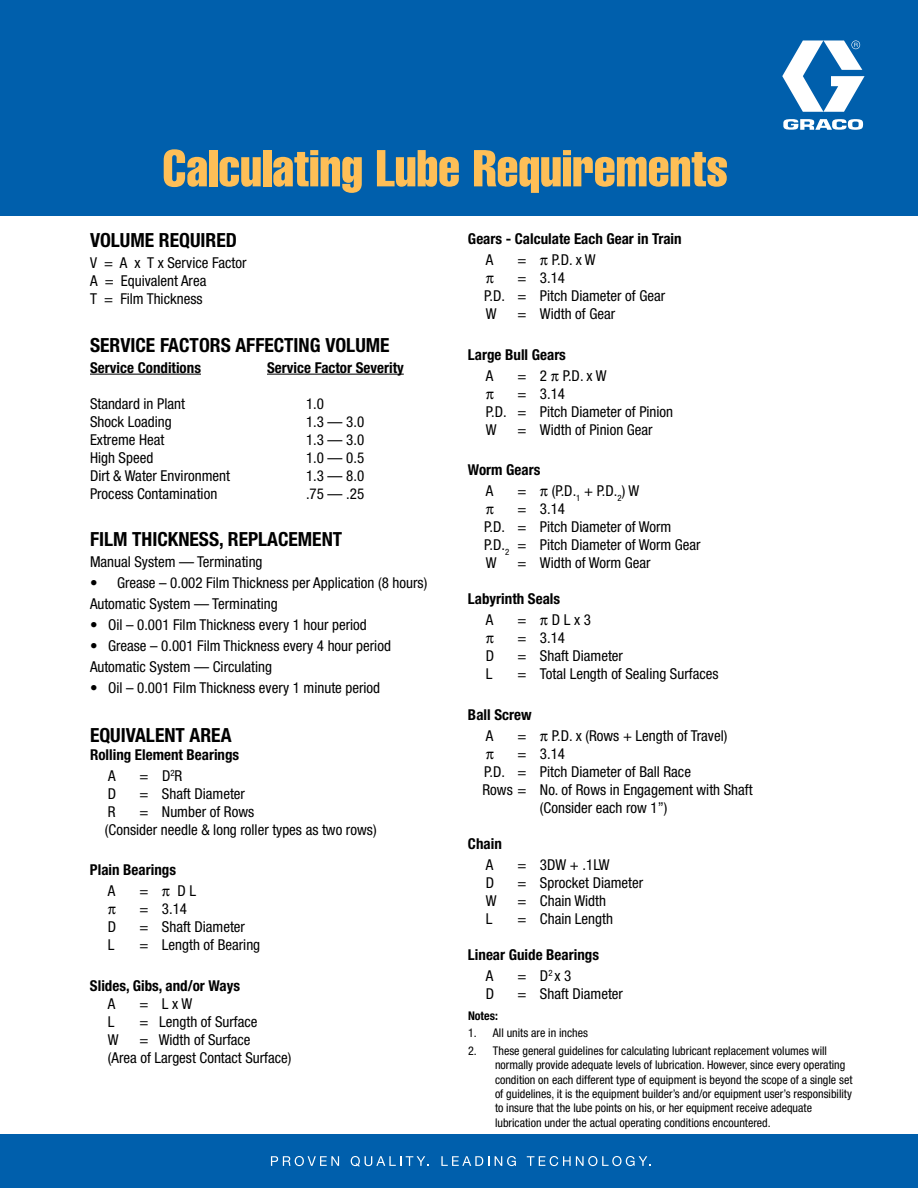
<style>
.page{position:relative;width:918px;height:1188px;background:#fff}
.page>*{position:absolute;margin:0;border:0;box-sizing:border-box;transform-origin:0 0}
.t1{font:51px "Helvetica LT Std Comp";color:#febf57}
.t2{font:700 condensed 19.5px "Helvetica Neue LT Std";color:#000}
.t3{font:condensed 15px/18px "Helvetica Neue LT Std";color:#000}
.t4{font:700 condensed 15px "Helvetica Neue LT Std";color:#000}
.t5{font:condensed 12px/14.4px "Helvetica Neue LT Std";color:#000}
.t6{font:700 condensed 12px "Helvetica Neue LT Std";color:#000}
</style>
<div class="page">
<hr style="left:90px;top:374px;width:111px;height:1px;background:#000">
<hr style="left:267px;top:374px;width:137px;height:1px;background:#000">
<div style="left:1px;top:1134px;width:917px;height:54px;background:#005fac"></div>
<svg style="left:271px;top:1156px;width:68px;height:10px"></svg>
<svg style="left:351px;top:1156px;width:78px;height:11px"></svg>
<svg style="left:441px;top:1156px;width:48px;height:10px"></svg>
<svg style="left:495px;top:1156px;width:21px;height:10px"></svg>
<svg style="left:527px;top:1156px;width:124px;height:10px"></svg>
<div style="left:1px;top:0;width:917px;height:216px;background:#005fac"></div>
<svg style="left:782px;top:41px;width:83px;height:89px"></svg>
<h1 class="t1" style="left:163px;top:136px;width:567px">Calculating Lube Requirements</h1>
<h2 class="t2" style="left:90px;top:229px;width:148px">VOLUME REQUIRED</h2>
<p class="t3" style="left:90px;top:254px;width:158px">V = A x T x Service Factor<br>A = Equivalent Area<br>T = Film Thickness</p>
<h2 class="t2" style="left:90px;top:333px;width:301px">SERVICE FACTORS AFFECTING VOLUME</h2>
<p class="t4" style="left:90px;top:358px;width:112px">Service Conditions</p>
<p class="t4" style="left:267px;top:358px;width:138px">Service Factor Severity</p>
<p class="t3" style="left:90px;top:394px;width:96px">Standard in Plant</p>
<p class="t3" style="left:306px;top:394px;width:19px">1.0</p>
<p class="t3" style="left:90px;top:412px;width:83px">Shock Loading</p>
<p class="t3" style="left:306px;top:412px;width:60px">1.3 — 3.0</p>
<p class="t3" style="left:90px;top:430px;width:76px">Extreme Heat</p>
<p class="t3" style="left:306px;top:430px;width:60px">1.3 — 3.0</p>
<p class="t3" style="left:90px;top:448px;width:65px">High Speed</p>
<p class="t3" style="left:306px;top:448px;width:60px">1.0 — 0.5</p>
<p class="t3" style="left:90px;top:466px;width:142px">Dirt &amp; Water Environment</p>
<p class="t3" style="left:306px;top:466px;width:60px">1.3 — 8.0</p>
<p class="t3" style="left:90px;top:484px;width:129px">Process Contamination</p>
<p class="t3" style="left:306px;top:484px;width:60px">.75 — .25</p>
<h2 class="t2" style="left:90px;top:527px;width:254px">FILM THICKNESS, REPLACEMENT</h2>
<p class="t3" style="left:90px;top:553px;width:174px">Manual System — Terminating</p>
<p class="t3" style="left:90px;top:572px;width:339px;line-height:21px">• Grease – 0.002 Film Thickness per Application (8 hours)<br>Automatic System — Terminating</p>
<p class="t3" style="left:90px;top:616px;width:278px">• Oil – 0.001 Film Thickness every 1 hour period</p>
<p class="t3" style="left:90px;top:635px;width:302px;line-height:21px">• Grease – 0.001 Film Thickness every 4 hour period<br>Automatic System — Circulating</p>
<p class="t3" style="left:90px;top:679px;width:292px">• Oil – 0.001 Film Thickness every 1 minute period</p>
<h2 class="t2" style="left:90px;top:723px;width:143px">EQUIVALENT AREA</h2>
<p class="t4" style="left:90px;top:746px;width:151px">Rolling Element Bearings</p>
<p class="t3" style="left:108px;top:767px;width:9px">A</p>
<p class="t3" style="left:140px;top:767px;width:44px">= D<sup>2</sup>R</p>
<p class="t3" style="left:108px;top:785px;width:10px">D</p>
<p class="t3" style="left:139px;top:785px;width:107px">= Shaft Diameter</p>
<p class="t3" style="left:108px;top:803px;width:9px">R</p>
<p class="t3" style="left:105px;top:803px;width:273px;text-indent:34px">= Number of Rows<br>(Consider needle &amp; long roller types as two rows)</p>
<p class="t4" style="left:90px;top:861px;width:88px">Plain Bearings</p>
<p class="t3" style="left:108px;top:882px;width:9px">A</p>
<p class="t3" style="left:139px;top:882px;width:10px">=</p>
<p class="t3" style="left:139px;top:882px;width:58px;text-indent:38px">D L = 3.14</p>
<p class="t3" style="left:108px;top:918px;width:10px">D</p>
<p class="t3" style="left:139px;top:918px;width:107px">= Shaft Diameter</p>
<p class="t3" style="left:108px;top:936px;width:8px">L</p>
<p class="t3" style="left:139px;top:936px;width:122px">= Length of Bearing</p>
<p class="t4" style="left:90px;top:977px;width:152px">Slides, Gibs, and/or Ways</p>
<p class="t3" style="left:108px;top:995px;width:9px">A</p>
<p class="t3" style="left:139px;top:995px;width:54px">= L x W</p>
<p class="t3" style="left:108px;top:1013px;width:8px">L</p>
<p class="t3" style="left:139px;top:1013px;width:120px">= Length of Surface</p>
<p class="t3" style="left:108px;top:1031px;width:12px">W</p>
<p class="t3" style="left:108px;top:1031px;width:185px;text-indent:32px">= Width of Surface<br>(Area of Largest Contact Surface)</p>
<p class="t4" style="left:468px;top:230px;width:215px">Gears - Calculate Each Gear in Train</p>
<p class="t3" style="left:486px;top:251px;width:9px">A</p>
<p class="t3" style="left:517px;top:251px;width:10px">=</p>
<p class="t3" style="left:552px;top:251px;width:45px">P.D. x W</p>
<p class="t3" style="left:517px;top:269px;width:49px">= 3.14</p>
<p class="t3" style="left:484px;top:287px;width:182px">P.D. = Pitch Diameter of Gear</p>
<p class="t3" style="left:486px;top:305px;width:12px">W</p>
<p class="t3" style="left:517px;top:305px;width:99px">= Width of Gear</p>
<p class="t4" style="left:468px;top:345px;width:99px">Large Bull Gears</p>
<p class="t3" style="left:486px;top:366px;width:9px">A</p>
<p class="t3" style="left:517px;top:366px;width:91px">= 2 P.D. x W</p>
<p class="t3" style="left:517px;top:384px;width:49px">= 3.14</p>
<p class="t3" style="left:486px;top:402px;width:189px">P.D. = Pitch Diameter of Pinion</p>
<p class="t3" style="left:486px;top:420px;width:12px">W</p>
<p class="t3" style="left:517px;top:420px;width:137px">= Width of Pinion Gear</p>
<p class="t4" style="left:468px;top:461px;width:74px">Worm Gears</p>
<p class="t3" style="left:486px;top:482px;width:9px">A</p>
<p class="t3" style="left:517px;top:482px;width:10px">=</p>
<p class="t3" style="left:552px;top:482px;width:89px">(P.D.<sub>1</sub> + P.D.<sub>2</sub>) W</p>
<p class="t3" style="left:517px;top:500px;width:49px">= 3.14</p>
<p class="t3" style="left:484px;top:518px;width:189px">P.D. = Pitch Diameter of Worm</p>
<p class="t3" style="left:484px;top:536px;width:218px">P.D.<sub>2</sub> = Pitch Diameter of Worm Gear</p>
<p class="t3" style="left:486px;top:554px;width:12px">W</p>
<p class="t3" style="left:517px;top:554px;width:135px">= Width of Worm Gear</p>
<p class="t4" style="left:468px;top:590px;width:94px">Labyrinth Seals</p>
<p class="t3" style="left:486px;top:611px;width:9px">A</p>
<p class="t3" style="left:517px;top:611px;width:10px">=</p>
<p class="t3" style="left:517px;top:611px;width:75px;text-indent:34px">D L x 3 = 3.14</p>
<p class="t3" style="left:486px;top:647px;width:10px">D</p>
<p class="t3" style="left:517px;top:647px;width:107px">= Shaft Diameter</p>
<p class="t3" style="left:486px;top:665px;width:8px">L</p>
<p class="t3" style="left:517px;top:665px;width:202px">= Total Length of Sealing Surfaces</p>
<p class="t4" style="left:468px;top:705px;width:65px">Ball Screw</p>
<p class="t3" style="left:486px;top:726px;width:9px">A</p>
<p class="t3" style="left:517px;top:726px;width:10px">=</p>
<p class="t3" style="left:552px;top:726px;width:177px">P.D. x (Rows + Length of Travel)</p>
<p class="t3" style="left:517px;top:744px;width:49px">= 3.14</p>
<p class="t3" style="left:484px;top:762px;width:208px">P.D. = Pitch Diameter of Ball Race</p>
<p class="t3" style="left:482px;top:780px;width:272px">Rows = No. of Rows in Engagement with Shaft</p>
<p class="t3" style="left:540px;top:798px;width:129px">(Consider each row 1”)</p>
<p class="t4" style="left:468px;top:834px;width:35px">Chain</p>
<p class="t3" style="left:486px;top:855px;width:9px">A</p>
<p class="t3" style="left:517px;top:855px;width:94px">= 3DW + .1LW</p>
<p class="t3" style="left:486px;top:873px;width:10px">D</p>
<p class="t3" style="left:517px;top:873px;width:127px">= Sprocket Diameter</p>
<p class="t3" style="left:486px;top:891px;width:12px">W</p>
<p class="t3" style="left:517px;top:891px;width:90px">= Chain Width</p>
<p class="t3" style="left:486px;top:909px;width:8px">L</p>
<p class="t3" style="left:517px;top:909px;width:97px">= Chain Length</p>
<p class="t4" style="left:468px;top:945px;width:133px">Linear Guide Bearings</p>
<p class="t3" style="left:486px;top:966px;width:9px">A</p>
<p class="t3" style="left:517px;top:966px;width:56px">= D<sup>2</sup> x 3</p>
<p class="t3" style="left:486px;top:984px;width:10px">D</p>
<p class="t3" style="left:517px;top:984px;width:107px">= Shaft Diameter</p>
<p class="t6" style="left:468px;top:1008px;width:31px">Notes:</p>
<p class="t5" style="left:468px;top:1026px;width:121px">1. All units are in inches</p>
<p class="t5" style="left:495px;top:1043px;width:359px;text-indent:-27px">2. These general guidelines for calculating lubricant replacement volumes will normally provide adequate levels of lubrication. However, since every operating condition on each different type of equipment is beyond the scope of a single set of guidelines, it is the equipment builder’s and/or equipment user’s responsibility to insure that the lube points on his, or her equipment receive adequate lubrication under the actual operating conditions encountered.</p>
</div>
